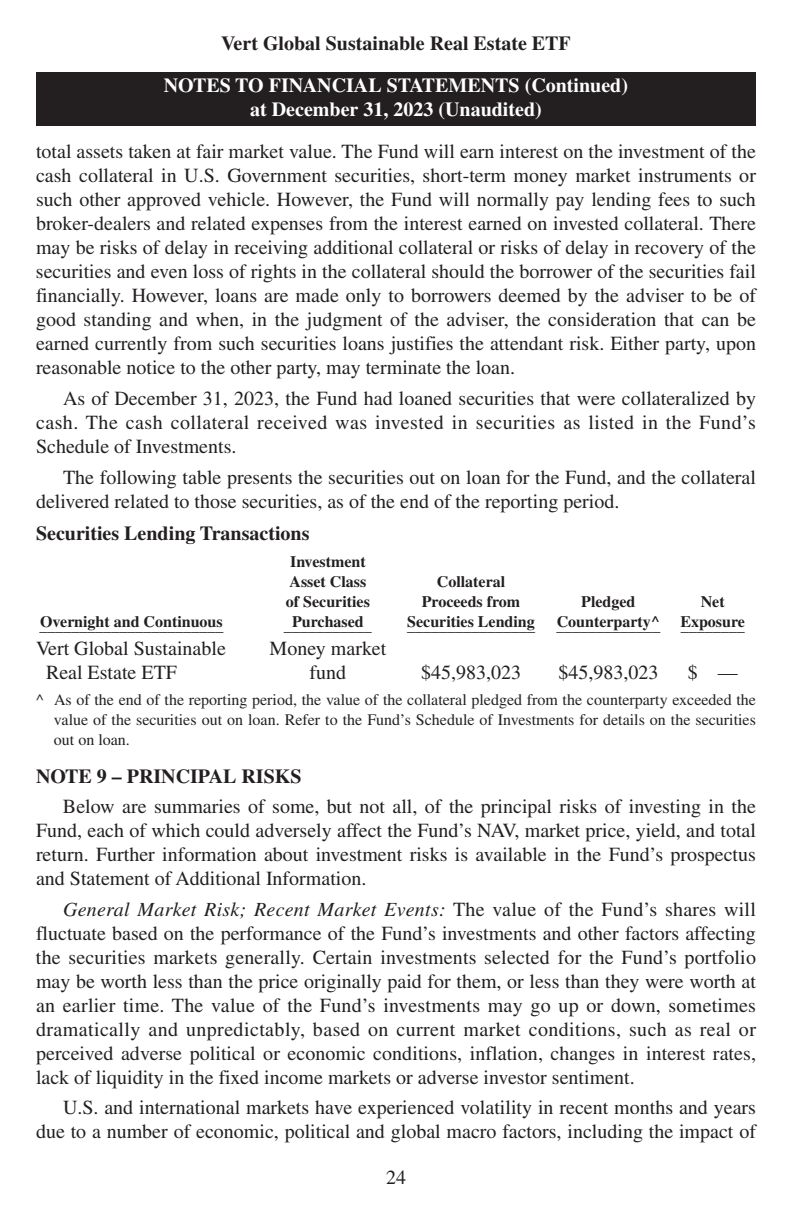
<style>
.page{position:relative;width:792px;height:1224px;background:#fff}
.page>*{position:absolute;margin:0;border:0;box-sizing:border-box;transform-origin:0 0}
.t1{font:20px/24px "Times";color:#231f20;text-align:justify}
.t2{font:700 20px "Times";color:#231f20}
.t3{font:700 20px/24px "Times";color:#fff;text-align:center}
.t4{font:700 16px/20px "Times";color:#231f20}
.t5{font:16px/20px "Times";color:#231f20;text-align:justify}
.s1{font-style:italic}
</style>
<div class="page">
<div style="left:36px;top:72px;width:720px;height:54px;background:#231f20"></div>
<p class="t2" style="left:221px;top:36px;width:351px">Vert Global Sustainable Real Estate ETF</p>
<p class="t3" style="left:164px;top:75px;width:466px">NOTES TO FINANCIAL STATEMENTS (Continued) at December 31, 2023 (Unaudited)</p>
<p class="t1" style="left:36px;top:141px;width:722px">total assets taken at fair market value. The Fund will earn interest on the investment of the cash collateral in U.S. Government securities, short-term money market instruments or such other approved vehicle. However, the Fund will normally pay lending fees to such broker-dealers and related expenses from the interest earned on invested collateral. There may be risks of delay in receiving additional collateral or risks of delay in recovery of the securities and even loss of rights in the collateral should the borrower of the securities fail financially. However, loans are made only to borrowers deemed by the adviser to be of good standing and when, in the judgment of the adviser, the consideration that can be earned currently from such securities loans justifies the attendant risk. Either party, upon reasonable notice to the other party, may terminate the loan.</p>
<p class="t1" style="left:36px;top:388px;width:722px;text-indent:27px">As of December 31, 2023, the Fund had loaned securities that were collateralized by cash. The cash collateral received was invested in securities as listed in the Fund’s Schedule of Investments.</p>
<p class="t1" style="left:36px;top:468px;width:722px;text-indent:27px">The following table presents the securities out on loan for the Fund, and the collateral delivered related to those securities, as of the end of the reporting period.</p>
<p class="t2" style="left:36px;top:526px;width:275px">Securities Lending Transactions</p>
<p class="t4" style="left:290px;top:553px;width:78px">Investment<br>Asset Class</p>
<p class="t4" style="left:437px;top:573px;width:70px">Collateral</p>
<p class="t4" style="left:286px;top:593px;width:85px">of Securities</p>
<p class="t4" style="left:422px;top:593px;width:100px">Proceeds from</p>
<p class="t4" style="left:581px;top:593px;width:56px">Pledged</p>
<p class="t4" style="left:701px;top:593px;width:25px">Net</p>
<p class="t4" style="left:39px;top:617px;width:185px">_O_v_e_r_n_i _g _h _t _a_n_d_ _C_o_n_t_i n_ u_ _o _u _s</p>
<p class="t4" style="left:284px;top:617px;width:89px">_ _P_u_r_c_h_a_s e_d_ _</p>
<p class="t4" style="left:407px;top:613px;width:129px">_S_e _c u_ _r i_t_i e_s_L_ _e _n_d_i n_ g_</p>
<p class="t4" style="left:556px;top:615px;width:105px">_C_o_u_n_t_e_r _p_a_r _t y_ ^_</p>
<p class="t4" style="left:680px;top:615px;width:66px">E_ _x_p_o_s _u_r _e</p>
<p class="t1" style="left:36px;top:638px;width:191px">Vert Global Sustainable</p>
<p class="t1" style="left:270px;top:638px;width:118px">Money market</p>
<p class="t1" style="left:46px;top:662px;width:133px">Real Estate ETF</p>
<p class="t1" style="left:310px;top:662px;width:38px">fund</p>
<p class="t1" style="left:421px;top:662px;width:102px">$45,983,023</p>
<p class="t1" style="left:558px;top:662px;width:101px">$45,983,023</p>
<p class="t1" style="left:688px;top:662px;width:51px">$ —</p>
<p class="t5" style="left:54px;top:692px;width:704px;text-indent:-18px">^ As of the end of the reporting period, the value of the collateral pledged from the counterparty exceeded the value of the securities out on loan. Refer to the Fund’s Schedule of Investments for details on the securities out on loan.</p>
<p class="t2" style="left:36px;top:769px;width:267px">NOTE 9 – PRINCIPAL RISKS</p>
<p class="t1" style="left:36px;top:797px;width:722px;text-indent:27px">Below are summaries of some, but not all, of the principal risks of investing in the Fund, each of which could adversely affect the Fund’s NAV, market price, yield, and total return. Further information about investment risks is available in the Fund’s prospectus and Statement of Additional Information.</p>
<p class="t1" style="left:36px;top:899px;width:722px;text-indent:27px"><span class="s1">General Market Risk; Recent Market Events:</span> The value of the Fund’s shares will fluctuate based on the performance of the Fund’s investments and other factors affecting the securities markets generally. Certain investments selected for the Fund’s portfolio may be worth less than the price originally paid for them, or less than they were worth at an earlier time. The value of the Fund’s investments may go up or down, sometimes dramatically and unpredictably, based on current market conditions, such as real or perceived adverse political or economic conditions, inflation, changes in interest rates, lack of liquidity in the fixed income markets or adverse investor sentiment.</p>
<p class="t1" style="left:36px;top:1098px;width:722px;text-align:right">U.S. and international markets have experienced volatility in recent months and years due to a number of economic, political and global macro factors, including the impact of</p>
<p class="t1" style="left:386px;top:1167px;width:21px">24</p>
</div>
